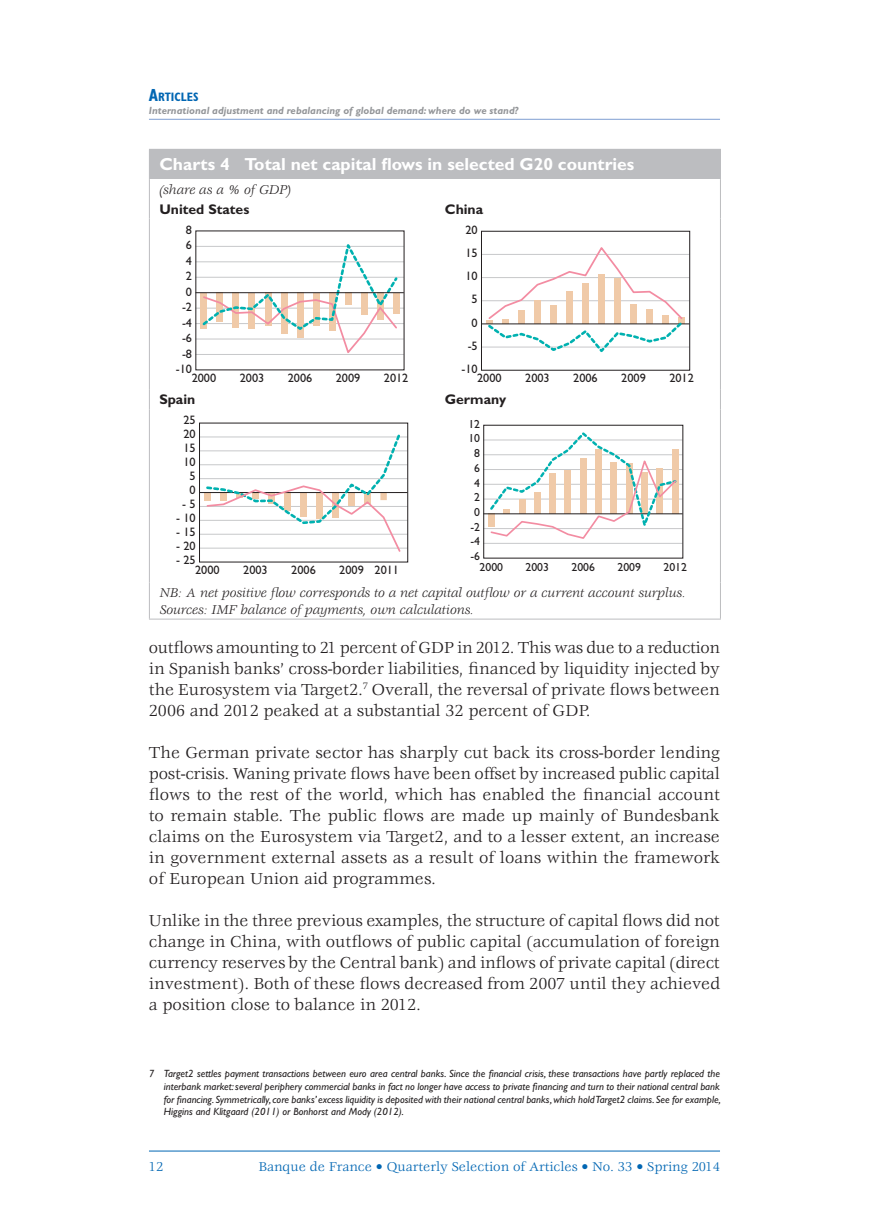
<style>
.page{position:relative;width:869px;height:1216px;background:#fff}
.page>*{position:absolute;margin:0;border:0;box-sizing:border-box;transform-origin:0 0}
.t1{font:17.5px/21px "Veljovic Std";color:#231f20;text-align:justify}
.t2{font:700 17.5px "Gill Sans Std";color:#fff}
.t3{font:italic 14px/16.8px "Veljovic Std";color:#231f20}
.t4{font:14px "Veljovic Std";color:#0166b3}
.t5{font:700 14px "Gill Sans Std";color:#231f20}
.t6{font:12.25px/23.3px "Gill Sans Std";color:#231f20}
.t7{font:700 condensed 12.25px "Gill Sans Std";color:#0166b3}
.t8{font:11.72px/14.7px "Gill Sans Std";color:#231f20;text-align:center}
.t9{font:italic 10.5px/12.6px "Gill Sans Std";color:#231f20;text-align:justify}
.t10{font:italic 700 10.5px "Gill Sans Std";color:#939598}
.s1{font-size:17.5px}
</style>
<div class="page">
<hr style="left:149px;top:119px;width:570px;height:1px;background:#7e9ed2">
<hr style="left:149px;top:1150px;width:570px;height:1px;background:#0166b3">
<div style="left:149px;top:149px;width:571px;height:30px;background:#bcbdc0"></div>
<svg style="left:149px;top:179px;width:1px;height:39px"></svg>
<hr style="left:149px;top:218px;width:1px;height:172px;background:#bcbdc0">
<hr style="left:719px;top:218px;width:1px;height:172px;background:#bcbdc0">
<svg style="left:149px;top:390px;width:1px;height:19px"></svg>
<hr style="left:149px;top:409px;width:1px;height:173px;background:#bcbdc0">
<hr style="left:719px;top:409px;width:1px;height:173px;background:#bcbdc0">
<hr style="left:149px;top:582px;width:1px;height:36px;background:#bcbdc0">
<hr style="left:719px;top:582px;width:1px;height:36px;background:#bcbdc0">
<hr style="left:149px;top:618px;width:285px;height:1px;background:#bcbdc0">
<hr style="left:434px;top:618px;width:286px;height:1px;background:#bcbdc0">
<hr style="left:195px;top:246px;width:208px;height:1px;background:#c7c8ca">
<hr style="left:195px;top:277px;width:208px;height:1px;background:#c7c8ca">
<hr style="left:195px;top:261px;width:208px;height:1px;background:#c7c8ca">
<hr style="left:195px;top:308px;width:208px;height:1px;background:#c7c8ca">
<hr style="left:195px;top:338px;width:208px;height:1px;background:#c7c8ca">
<hr style="left:195px;top:354px;width:208px;height:1px;background:#c7c8ca">
<hr style="left:195px;top:323px;width:208px;height:1px;background:#c7c8ca">
<svg style="left:200px;top:244px;width:199px;height:109px"></svg>
<hr style="left:195px;top:292px;width:208px;height:1px;background:#231f20">
<hr style="left:481px;top:254px;width:208px;height:1px;background:#c7c8ca">
<hr style="left:481px;top:300px;width:208px;height:1px;background:#c7c8ca">
<hr style="left:481px;top:346px;width:208px;height:1px;background:#c7c8ca">
<hr style="left:481px;top:277px;width:208px;height:1px;background:#c7c8ca">
<div style="left:481px;top:231px;width:208px;height:139px;border:1px solid #231f20"></div>
<hr style="left:481px;top:323px;width:208px;height:1px;background:#231f20">
<svg style="left:485px;top:247px;width:200px;height:106px"></svg>
<hr style="left:199px;top:436px;width:208px;height:1px;background:#c7c8ca">
<hr style="left:199px;top:478px;width:208px;height:1px;background:#c7c8ca">
<hr style="left:199px;top:464px;width:208px;height:1px;background:#c7c8ca">
<hr style="left:199px;top:450px;width:208px;height:1px;background:#c7c8ca">
<hr style="left:199px;top:506px;width:208px;height:1px;background:#c7c8ca">
<hr style="left:199px;top:534px;width:208px;height:1px;background:#c7c8ca">
<hr style="left:199px;top:547px;width:208px;height:1px;background:#c7c8ca">
<hr style="left:199px;top:520px;width:208px;height:1px;background:#c7c8ca">
<div style="left:199px;top:422px;width:209px;height:140px;border:1px solid #231f20"></div>
<hr style="left:199px;top:492px;width:208px;height:1px;background:#231f20">
<svg style="left:204px;top:434px;width:199px;height:118px"></svg>
<hr style="left:483px;top:439px;width:199px;height:1px;background:#c7c8ca">
<hr style="left:483px;top:498px;width:199px;height:1px;background:#c7c8ca">
<hr style="left:483px;top:469px;width:199px;height:1px;background:#c7c8ca">
<hr style="left:483px;top:484px;width:199px;height:1px;background:#c7c8ca">
<hr style="left:483px;top:454px;width:199px;height:1px;background:#c7c8ca">
<hr style="left:483px;top:543px;width:199px;height:1px;background:#c7c8ca">
<hr style="left:483px;top:528px;width:199px;height:1px;background:#c7c8ca">
<hr style="left:483px;top:513px;width:199px;height:1px;background:#231f20">
<svg style="left:487px;top:432px;width:191px;height:107px"></svg>
<p class="t7" style="left:149px;top:90px;width:51px"><span class="s1">A</span>RTICLES</p>
<p class="t10" style="left:149px;top:104px;width:370px">International adjustment and rebalancing of global demand: where do we stand?</p>
<p class="t2" style="left:159px;top:154px;width:476px">Charts 4 Total net capital flows in selected G20 countries</p>
<p class="t3" style="left:159px;top:182px;width:133px">(share as a % of GDP)</p>
<p class="t5" style="left:159px;top:200px;width:91px">United States</p>
<p class="t5" style="left:444px;top:200px;width:40px">China</p>
<p class="t6" style="left:186px;top:222px;width:8px;line-height:15.6px;text-align:justify">8<br>6<br>4<br>2<br>0</p>
<p class="t6" style="left:182px;top:311px;width:12px">-4</p>
<p class="t6" style="left:461px;top:218px;width:18px;text-align:right">20<br>15<br>10<br>5<br>0 -5 -10</p>
<p class="t6" style="left:182px;top:295px;width:12px">-2</p>
<p class="t6" style="left:182px;top:342px;width:12px">-8</p>
<p class="t6" style="left:182px;top:326px;width:12px">-6</p>
<p class="t6" style="left:191px;top:364px;width:26px;line-height:8.8px;text-indent:-16px">-10<br>2000</p>
<p class="t6" style="left:239px;top:366px;width:26px">2003</p>
<p class="t6" style="left:288px;top:366px;width:26px">2006</p>
<p class="t6" style="left:336px;top:366px;width:26px">2009</p>
<p class="t6" style="left:384px;top:366px;width:26px">2012</p>
<p class="t6" style="left:477px;top:366px;width:26px">2000</p>
<p class="t6" style="left:525px;top:366px;width:26px">2003</p>
<p class="t6" style="left:573px;top:366px;width:26px">2006</p>
<p class="t6" style="left:621px;top:366px;width:26px">2009</p>
<p class="t6" style="left:669px;top:366px;width:26px">2012</p>
<p class="t5" style="left:159px;top:391px;width:38px">Spain</p>
<p class="t5" style="left:444px;top:391px;width:63px">Germany</p>
<p class="t6" style="left:183px;top:413px;width:14px;line-height:14px;text-align:center">25<br>20<br>15<br>10<br>5<br>0</p>
<p class="t6" style="left:176px;top:506px;width:21px">- 10</p>
<p class="t8" style="left:468px;top:416px;width:13px">12<br>10<br>8<br>6<br>4<br>2<br>0</p>
<p class="t8" style="left:470px;top:534px;width:11px">-4</p>
<p class="t6" style="left:182px;top:492px;width:15px">- 5</p>
<p class="t6" style="left:176px;top:534px;width:21px">- 20</p>
<p class="t8" style="left:470px;top:519px;width:11px">-2</p>
<p class="t8" style="left:479px;top:551px;width:25px;line-height:10.8px;text-align:left;text-indent:-9px">-6<br>2000</p>
<p class="t8" style="left:525px;top:559px;width:25px">2003</p>
<p class="t8" style="left:571px;top:559px;width:25px">2006</p>
<p class="t8" style="left:617px;top:559px;width:25px">2009</p>
<p class="t8" style="left:663px;top:559px;width:25px">2012</p>
<p class="t3" style="left:159px;top:585px;width:528px">NB: A net positive flow corresponds to a net capital outflow or a current account surplus.<br>Sources: IMF balance of payments, own calculations.</p>
<p class="t6" style="left:176px;top:520px;width:21px">- 15</p>
<p class="t6" style="left:195px;top:555px;width:26px;line-height:10.3px;text-indent:-19px">- 25<br>2000</p>
<p class="t6" style="left:243px;top:558px;width:26px">2003</p>
<p class="t6" style="left:291px;top:558px;width:26px">2006</p>
<p class="t6" style="left:339px;top:558px;width:61px">2009 2011</p>
<p class="t1" style="left:149px;top:638px;width:572px">outflows amounting to 21 percent of GDP in 2012. This was due to a reduction in Spanish banks’ cross-border liabilities, financed by liquidity injected by the Eurosystem via Target2.<sup>7</sup> Overall, the reversal of private flows between 2006 and 2012 peaked at a substantial 32 percent of GDP.</p>
<p class="t1" style="left:149px;top:743px;width:572px">The German private sector has sharply cut back its cross-border lending post-crisis. Waning private flows have been offset by increased public capital flows to the rest of the world, which has enabled the financial account to remain stable. The public flows are made up mainly of Bundesbank claims on the Eurosystem via Target2, and to a lesser extent, an increase in government external assets as a result of loans within the framework of European Union aid programmes.</p>
<p class="t1" style="left:149px;top:911px;width:572px">Unlike in the three previous examples, the structure of capital flows did not change in China, with outflows of public capital (accumulation of foreign currency reserves by the Central bank) and inflows of private capital (direct investment). Both of these flows decreased from 2007 until they achieved a position close to balance in 2012.</p>
<p class="t9" style="left:164px;top:1067px;width:558px;text-indent:-15px">7 Target2 settles payment transactions between euro area central banks. Since the financial crisis, these transactions have partly replaced the interbank market: several periphery commercial banks in fact no longer have access to private financing and turn to their national central bank for financing. Symmetrically, core banks’ excess liquidity is deposited with their national central banks, which hold Target2 claims. See for example, Higgins and Klitgaard (2011) or Bonhorst and Mody (2012).</p>
<p class="t4" style="left:149px;top:1159px;width:16px">12</p>
<p class="t4" style="left:258px;top:1159px;width:463px">Banque de France • Quarterly Selection of Articles • No. 33 • Spring 2014</p>
</div>
